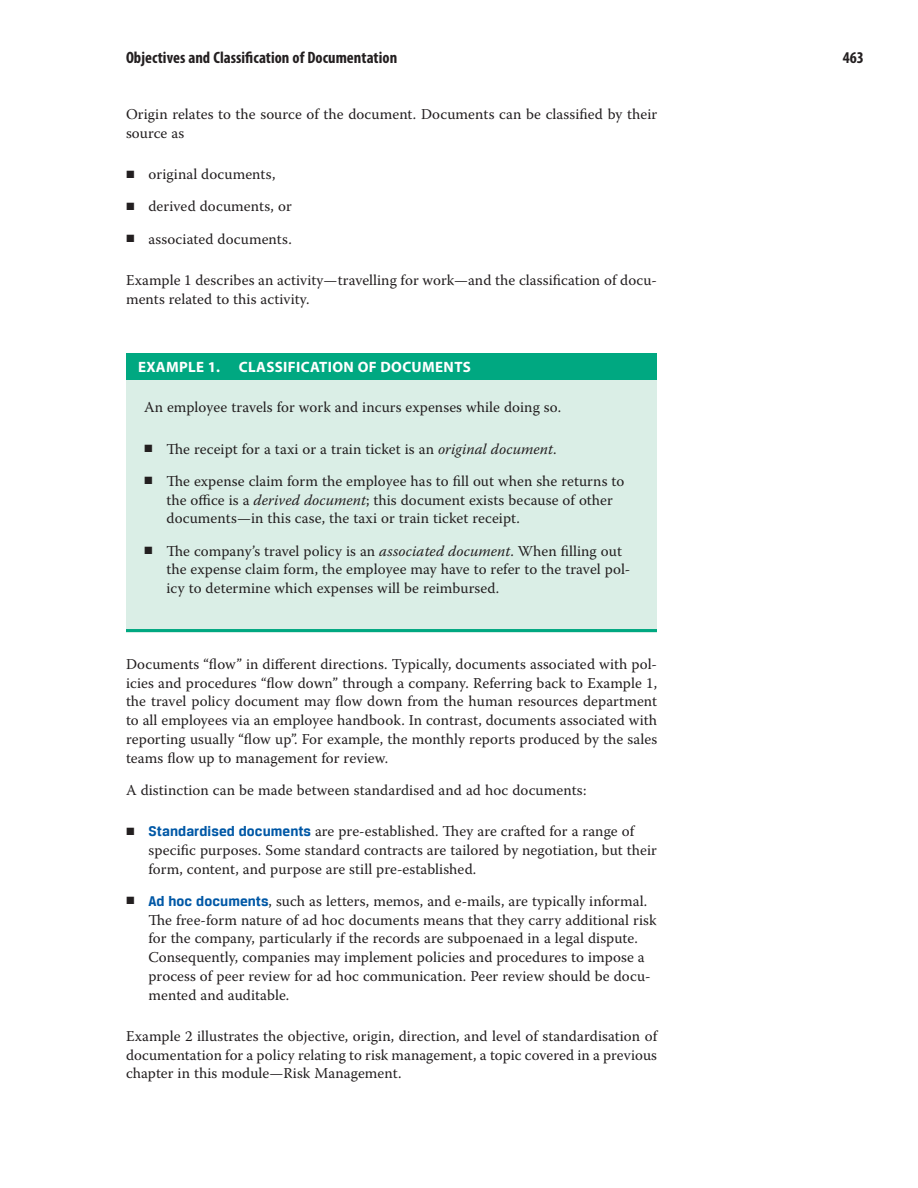
<style>
.page{position:relative;width:918px;height:1188px;background:#fff}
.page>*{position:absolute;margin:0;border:0;box-sizing:border-box;transform-origin:0 0}
.RH{font:700 condensed 16.5px "Myriad Pro";letter-spacing:.005em;color:#231f20}
.T{font:15px/18.8px "Warnock Pro";letter-spacing:.005em;color:#231f20}
.EXP_T1{font:15px "Warnock Pro";letter-spacing:.005em;color:#231f20}
.EXP_CAPTION{font:700 15px "Myriad Pro";letter-spacing:.025em;color:#fff}
.s1{font-style:italic}
.s2{font-family:"CFA Breuer Text";font-weight:700;color:#0158a6}
</style>
<div class="page">
<div style="left:126px;top:380px;width:531px;height:252px;background:#daeee6"></div>
<div style="left:126px;top:353px;width:531px;height:27px;background:#00a881"></div>
<hr style="left:126px;top:629px;width:531px;height:3px;background:#00a881">
<p class="RH" style="left:126px;top:48px;width:273px">Objectives and Classification of Documentation</p>
<p class="T" style="left:126px;top:104px;width:533px">Origin relates to the source of the document. Documents can be classified by their source as</p>
<p class="T" style="left:126px;top:164px;width:151px">■ original documents,</p>
<p class="T" style="left:126px;top:197px;width:167px">■ derived documents, or</p>
<p class="T" style="left:126px;top:229px;width:167px">■ associated documents.</p>
<p class="T" style="left:126px;top:270px;width:533px">Example 1 describes an activity—travelling for work—and the classification of docu&shy;ments related to this activity.</p>
<p class="EXP_CAPTION" style="left:138px;top:357px;width:334px">EXAMPLE 1. CLASSIFICATION OF DOCUMENTS</p>
<p class="EXP_T1" style="left:144px;top:398px;width:419px">An employee travels for work and incurs expenses while doing so.</p>
<p class="T" style="left:144px;top:439px;width:413px">■ The receipt for a taxi or a train ticket is an <span class="s1">original document</span>.</p>
<p class="T" style="left:166px;top:471px;width:459px;text-indent:-22px">■ The expense claim form the employee has to fill out when she returns to the office is a <span class="s1">derived document</span>; this document exists because of other documents—in this case, the taxi or train ticket receipt.</p>
<p class="T" style="left:167px;top:541px;width:465px;text-indent:-22px">■ The company’s travel policy is an <span class="s1">associated document</span>. When filling out the expense claim form, the employee may have to refer to the travel pol&shy;icy to determine which expenses will be reimbursed.</p>
<p class="T" style="left:126px;top:654px;width:533px;text-align:justify">Documents “flow” in different directions. Typically, documents associated with pol&shy;icies and procedures “flow down” through a company. Referring back to Example 1, the travel policy document may flow down from the human resources department to all employees via an employee handbook. In contrast, documents associated with reporting usually “flow up”. For example, the monthly reports produced by the sales teams flow up to management for review.</p>
<p class="T" style="left:126px;top:780px;width:462px">A distinction can be made between standardised and ad hoc documents:</p>
<p class="T" style="left:148px;top:821px;width:510px;text-indent:-22px">■ <span class="s2">Standardised documents</span> are pre-established. They are crafted for a range of specific purposes. Some standard contracts are tailored by negotiation, but their form, content, and purpose are still pre-established.</p>
<p class="T" style="left:148px;top:891px;width:510px;text-indent:-22px">■ <span class="s2">Ad hoc documents</span>, such as letters, memos, and e-mails, are typically informal.<br>The free-form nature of ad hoc documents means that they carry additional risk for the company, particularly if the records are subpoenaed in a legal dispute.<br>Consequently, companies may implement policies and procedures to impose a process of peer review for ad hoc communication. Peer review should be docu&shy;mented and auditable.</p>
<p class="T" style="left:126px;top:1026px;width:533px;text-align:justify">Example 2 illustrates the objective, origin, direction, and level of standardisation of documentation for a policy relating to risk management, a topic covered in a previous chapter in this module—Risk Management.</p>
<p class="RH" style="left:843px;top:48px;width:23px">463</p>
</div>
